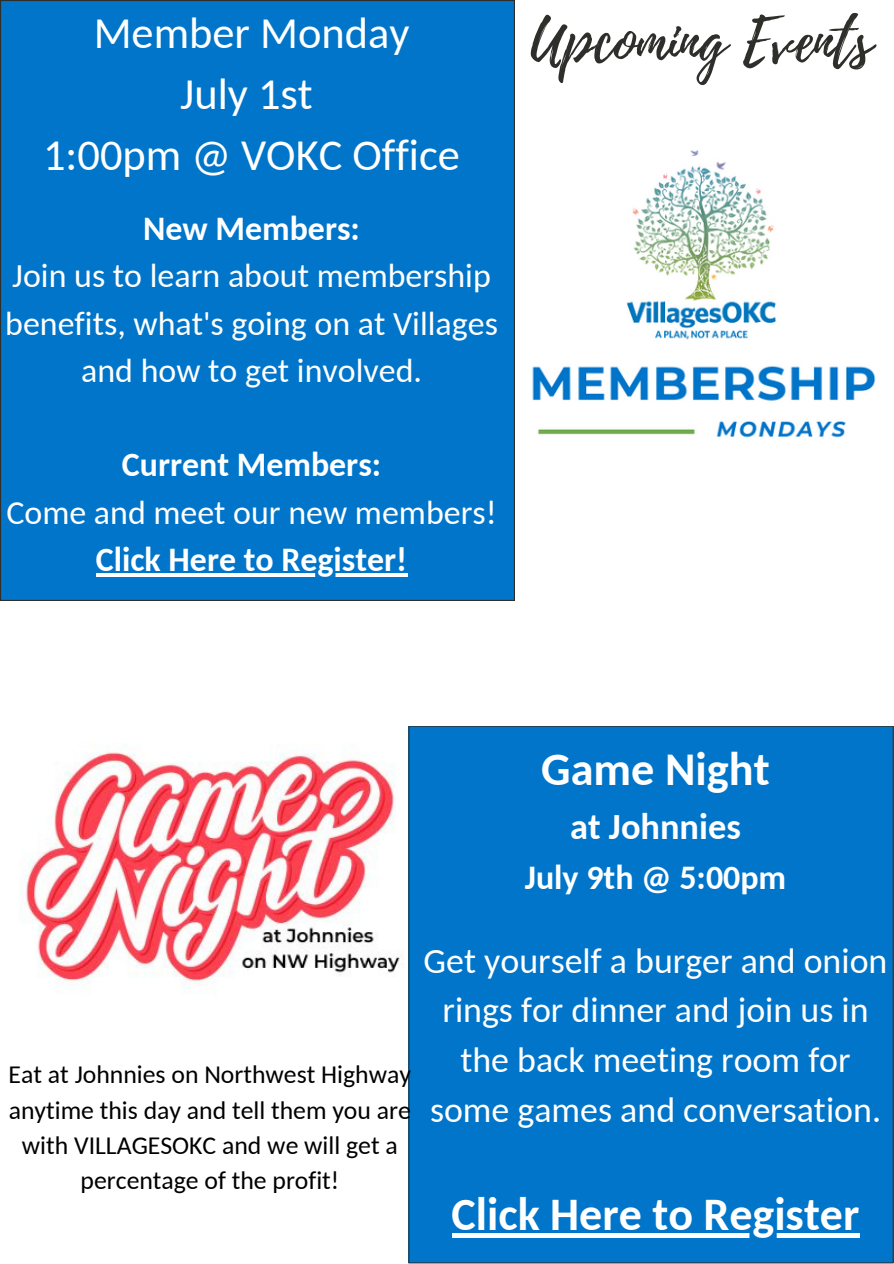
<style>
.page{position:relative;width:894px;height:1264px;background:#fff}
.page>*{position:absolute;margin:0;border:0;box-sizing:border-box;transform-origin:0 0}
.t1{font:59.55px "Playlist Script";color:#2e2e2a}
.t2{font:700 46.2px "Carlito";color:#fff}
.t3{font:700 45.9px "Carlito";color:#fff}
.t4{font:44.4px/61.2px "Carlito";color:#fff;text-align:center}
.t5{font:700 36.3px "Carlito";color:#fff}
.t6{font:35.85px/49.5px "Carlito";color:#fff;text-align:center}
.t7{font:33.9px/47.2px "Carlito";color:#fff;text-align:center}
.t8{font:700 33.9px "Carlito";color:#fff}
.t9{font:25.65px/35.4px "Carlito";color:#000;text-align:center}
.s1{font-weight:700}
</style>
<div class="page">
<img style="left:22px;top:744px;width:378px;height:244px">
<img style="left:532px;top:150px;width:344px;height:288px">
<div style="left:408px;top:726px;width:485px;height:537px;background:#0075c9"></div>
<div style="left:451px;top:1232px;width:408px;height:5px;background:#fff"></div>
<div style="left:0;top:0;width:515px;height:601px;background:#0075c9"></div>
<hr style="left:96px;top:573px;width:311px;height:3px;background:#fff">
<h4 class="t4" style="left:43px;top:6px;width:418px">Member Monday<br>July 1st<br>1:00pm @ VOKC Office</h4>
<h5 class="t7" style="left:5px;top:208px;width:494px"><span class="s1">New Members:<br></span>Join us to learn about membership benefits, what's going on at Villages and how to get involved.</h5>
<h2 class="t7" style="left:6px;top:444px;width:491px"><span class="s1">Current Members:<br></span>Come and meet our new members!</h2>
<p class="t8" style="left:96px;top:545px;width:313px">Click Here to Register!</p>
<h1 class="t1" style="left:530px;top:-2px;width:343px">Upcoming Events</h1>
<h5 class="t2" style="left:541px;top:750px;width:230px">Game Night</h5>
<h5 class="t5" style="left:570px;top:811px;width:172px">at Johnnies</h5>
<h5 class="t8" style="left:524px;top:863px;width:263px">July 9th @ 5:00pm</h5>
<p class="t9" style="left:9px;top:1059px;width:404px">Eat at Johnnies on Northwest Highway anytime this day and tell them you are with VILLAGESOKC and we will get a percentage of the profit!</p>
<h1 class="t6" style="left:423px;top:939px;width:465px">Get yourself a burger and onion rings for dinner and join us in the back meeting room for some games and conversation.</h1>
<p class="t3" style="left:451px;top:1195px;width:409px">Click Here to Register</p>
</div>
